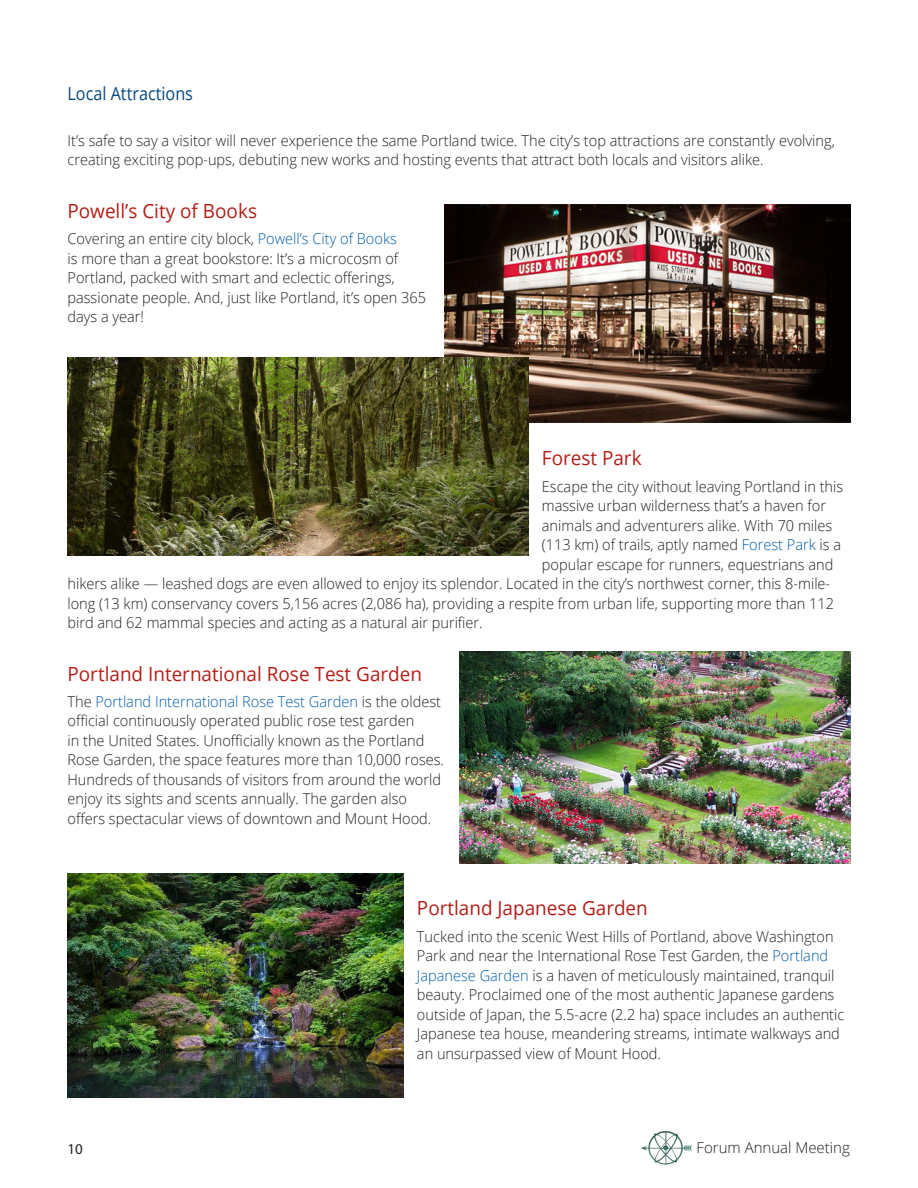
<style>
.page{position:relative;width:918px;height:1188px;background:#fff}
.page>*{position:absolute;margin:0;border:0;box-sizing:border-box;transform-origin:0 0}
.P_-_SAG_date{font:19.5px "Open Sans";color:#b41d15}
.P_-_text{font:18px "Open Sans";color:#06487d;scale:.9 1}
.P_-_SAG_date-2{font:300 15px/19.5px "Open Sans";color:#231f20}
.t1{font:15px "Myriad Pro";color:#231f20}
.s1{color:#005ca7}
</style>
<div class="page">
<img style="left:641px;top:1130px;width:51px;height:35px">
<img style="left:445px;top:205px;width:405px;height:217px">
<img style="left:68px;top:357px;width:460px;height:198px">
<img style="left:460px;top:651px;width:390px;height:212px">
<img style="left:68px;top:874px;width:335px;height:223px">
<p class="P_-_text" style="left:68px;top:81px;width:141px">Local Attractions</p>
<p class="P_-_SAG_date-2" style="left:68px;top:130px;width:769px">It’s safe to say a visitor will never experience the same Portland twice. The city’s top attractions are constantly evolving, creating exciting pop-ups, debuting new works and hosting events that attract both locals and visitors alike.</p>
<p class="P_-_SAG_date" style="left:68px;top:198px;width:191px">Powell’s City of Books</p>
<p class="P_-_SAG_date-2" style="left:68px;top:229px;width:360px">Covering an entire city block, <span class="s1">Powell’s City of Books<br></span>is more than a great bookstore: It’s a microcosm of Portland, packed with smart and eclectic offerings, passionate people. And, just like Portland, it’s open 365 days a year!</p>
<p class="P_-_SAG_date" style="left:542px;top:445px;width:101px">Forest Park</p>
<p class="P_-_SAG_date-2" style="left:542px;top:476px;width:303px">Escape the city without leaving Portland in this</p>
<p class="P_-_SAG_date-2" style="left:542px;top:496px;width:286px">massive urban wilderness that’s a haven for</p>
<p class="P_-_SAG_date-2" style="left:542px;top:515px;width:292px">animals and adventurers alike. With 70 miles</p>
<p class="P_-_SAG_date-2" style="left:542px;top:535px;width:301px">(113 km) of trails, aptly named <span class="s1">Forest Park</span> is a</p>
<p class="P_-_SAG_date-2" style="left:542px;top:554px;width:293px">popular escape for runners, equestrians and</p>
<p class="P_-_SAG_date-2" style="left:68px;top:574px;width:764px">hikers alike — leashed dogs are even allowed to enjoy its splendor. Located in the city’s northwest corner, this 8-mile-</p>
<p class="P_-_SAG_date-2" style="left:68px;top:593px;width:768px">long (13 km) conservancy covers 5,156 acres (2,086 ha), providing a respite from urban life, supporting more than 112</p>
<p class="P_-_SAG_date-2" style="left:68px;top:613px;width:417px">bird and 62 mammal species and acting as a natural air purifier.</p>
<p class="P_-_SAG_date" style="left:68px;top:660px;width:356px">Portland International Rose Test Garden</p>
<p class="P_-_SAG_date-2" style="left:68px;top:691px;width:378px">The <span class="s1">Portland International Rose Test Garden</span> is the oldest official continuously operated public rose test garden<br>in the United States. Unofficially known as the Portland Rose Garden, the space features more than 10,000 roses.<br>Hundreds of thousands of visitors from around the world enjoy its sights and scents annually. The garden also offers spectacular views of downtown and Mount Hood.</p>
<p class="P_-_SAG_date" style="left:417px;top:895px;width:232px">Portland Japanese Garden</p>
<p class="P_-_SAG_date-2" style="left:417px;top:926px;width:429px">Tucked into the scenic West Hills of Portland, above Washington Park and near the International Rose Test Garden, the <span class="s1">Portland Japanese Garden</span> is a haven of meticulously maintained, tranquil beauty. Proclaimed one of the most authentic Japanese gardens outside of Japan, the 5.5-acre (2.2 ha) space includes an authentic Japanese tea house, meandering streams, intimate walkways and an unsurpassed view of Mount Hood.</p>
<p class="t1" style="left:68px;top:1140px;width:17px">10</p>
<p class="P_-_SAG_date-2" style="left:697px;top:1138px;width:155px">Forum Annual Meeting</p>
</div>
